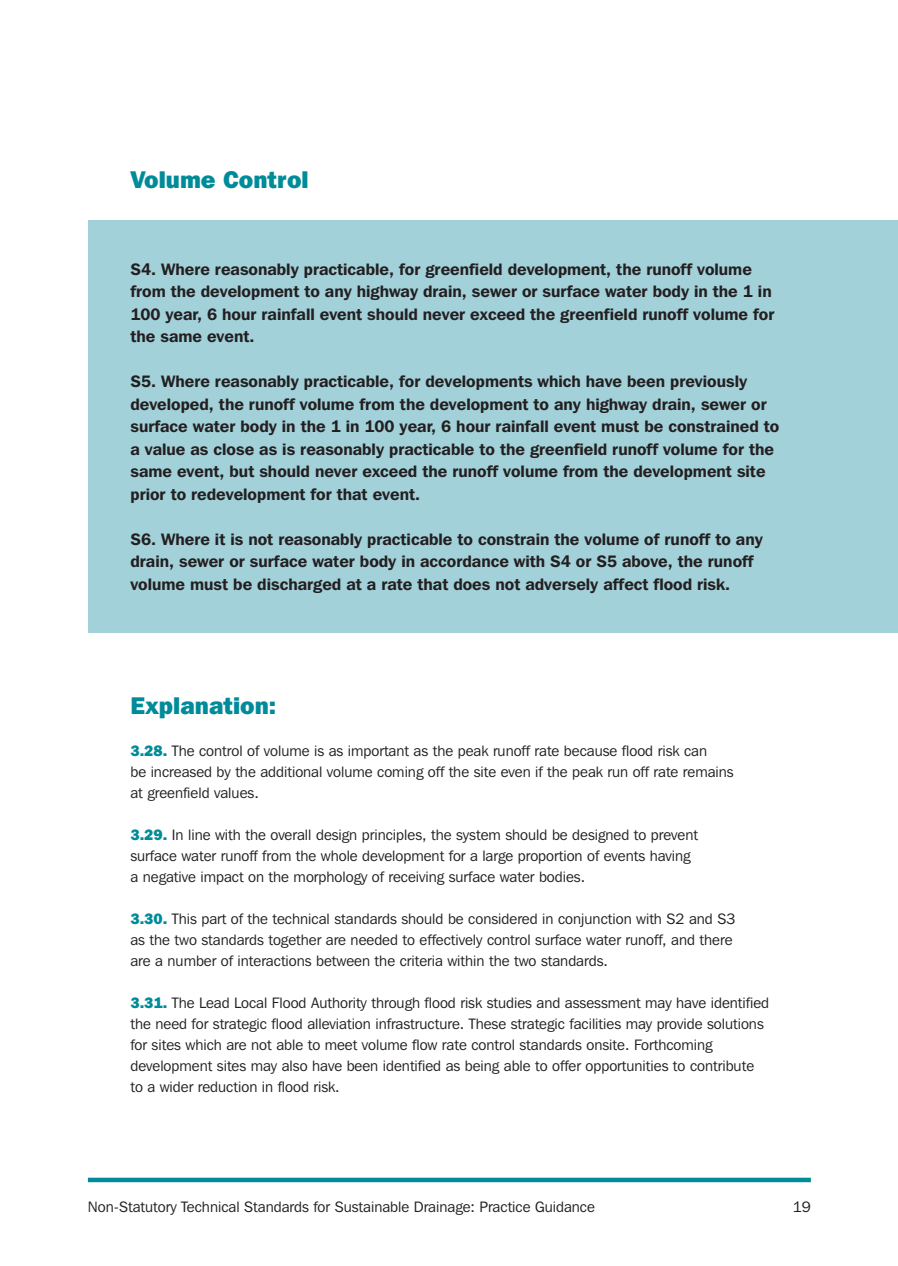
<style>
.page{position:relative;width:898px;height:1266px;background:#fff}
.page>*{position:absolute;margin:0;border:0;box-sizing:border-box;transform-origin:0 0}
.t1{font:800 24px "Franklin Gothic IT Cby BT";color:#008b99}
.t2{font:600 16.5px/22.5px "Franklin Gothic IT Cby BT";color:#231f20}
.t3{font:15px/21px "Franklin Gothic IT Cby BT";color:#231f20}
.s1{font-weight:800;color:#008b99}
</style>
<div class="page">
<svg style="left:88px;top:1177px;width:723px;height:4px;background:#2d9fab"></svg>
<div style="left:88px;top:220px;width:810px;height:413px;background:#a3d1d9"></div>
<h1 class="t1" style="left:130px;top:171px;width:180px">Volume Control</h1>
<p class="t2" style="left:130px;top:259px;width:645px">S4. Where reasonably practicable, for greenfield development, the runoff volume from the development to any highway drain, sewer or surface water body in the 1 in 100 year, 6 hour rainfall event should never exceed the greenfield runoff volume for the same event.</p>
<p class="t2" style="left:130px;top:371px;width:650px">S5. Where reasonably practicable, for developments which have been previously developed, the runoff volume from the development to any highway drain, sewer or surface water body in the 1 in 100 year, 6 hour rainfall event must be constrained to a value as close as is reasonably practicable to the greenfield runoff volume for the same event, but should never exceed the runoff volume from the development site prior to redevelopment for that event.</p>
<p class="t2" style="left:130px;top:529px;width:634px">S6. Where it is not reasonably practicable to constrain the volume of runoff to any drain, sewer or surface water body in accordance with S4 or S5 above, the runoff volume must be discharged at a rate that does not adversely affect flood risk.</p>
<h1 class="t1" style="left:130px;top:696px;width:147px">Explanation:</h1>
<p class="t3" style="left:130px;top:741px;width:605px"><span class="s1">3.28.</span> The control of volume is as important as the peak runoff rate because flood risk can<br>be increased by the additional volume coming off the site even if the peak run off rate remains at greenfield values.</p>
<p class="t3" style="left:130px;top:825px;width:569px"><span class="s1">3.29.</span> In line with the overall design principles, the system should be designed to prevent surface water runoff from the whole development for a large proportion of events having a negative impact on the morphology of receiving surface water bodies.</p>
<p class="t3" style="left:130px;top:909px;width:606px"><span class="s1">3.30.</span> This part of the technical standards should be considered in conjunction with S2 and S3 as the two standards together are needed to effectively control surface water runoff, and there are a number of interactions between the criteria within the two standards.</p>
<p class="t3" style="left:130px;top:993px;width:640px"><span class="s1">3.31.</span> The Lead Local Flood Authority through flood risk studies and assessment may have identified the need for strategic flood alleviation infrastructure. These strategic facilities may provide solutions for sites which are not able to meet volume flow rate control standards onsite. Forthcoming development sites may also have been identified as being able to offer opportunities to contribute to a wider reduction in flood risk.</p>
<p class="t3" style="left:88px;top:1197px;width:508px">Non-Statutory Technical Standards for Sustainable Drainage: Practice Guidance</p>
<p class="t3" style="left:793px;top:1197px;width:19px">19</p>
</div>
